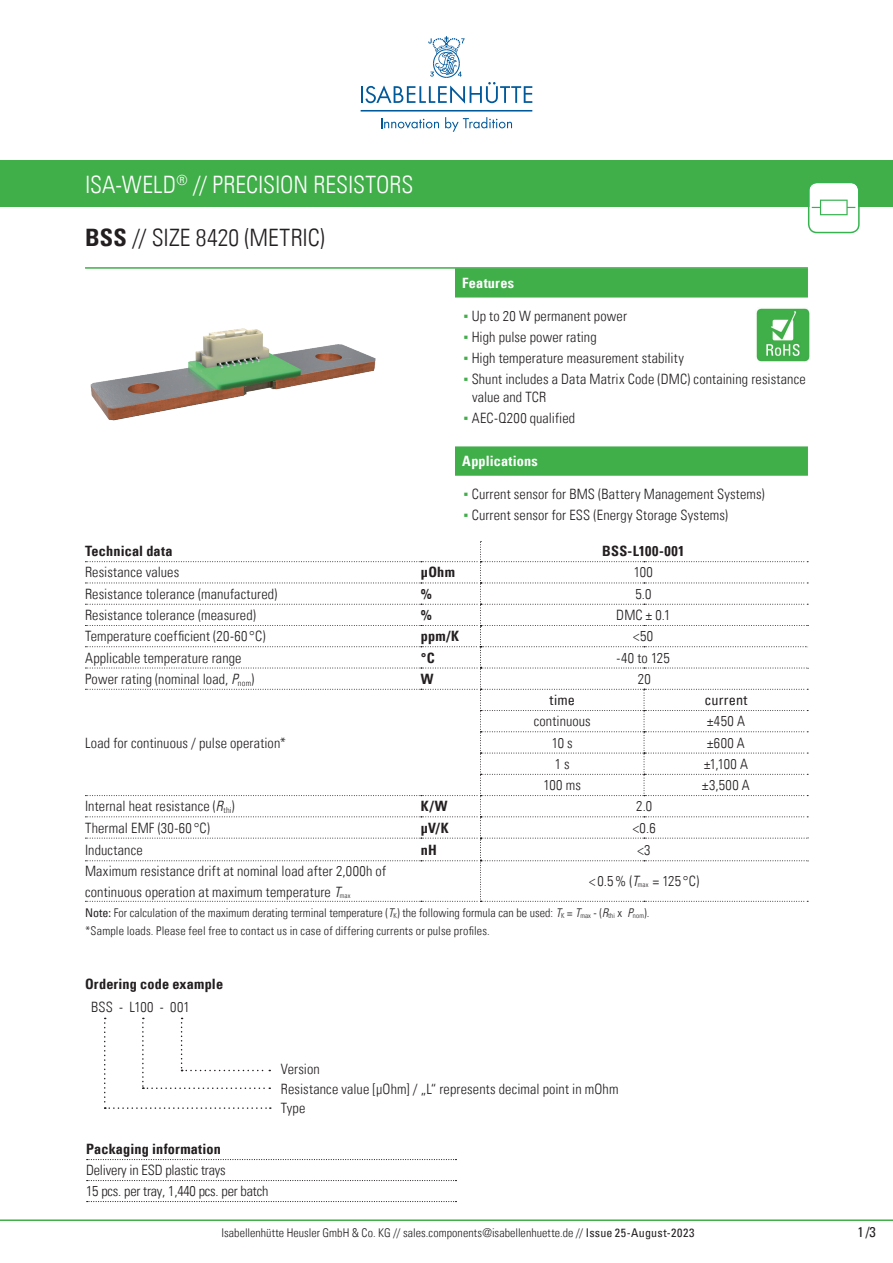
<style>
.page{position:relative;width:893px;height:1263px;background:#fff}
.page>*{position:absolute;margin:0;border:0;box-sizing:border-box;transform-origin:0 0}
.t1{font:24px "Univers Com 47 Light Cond";color:#fff}
.t2{font:24px "Univers Com 47 Light Cond";letter-spacing:.005em;color:#231f20}
.t3{font:14.25px/19.5px "Univers Com 47 Light Cond";letter-spacing:.01em;color:#231f20}
.t4{font:14.25px "Univers Com 67 Bold Cond";letter-spacing:.01em;color:#231f20}
.t5{font:14.25px/21px "Univers Com 47 Light Cond";letter-spacing:-.015em;color:#231f20}
.t6{font:14.25px "Univers Com 67 Bold Cond";letter-spacing:.015em;color:#fff}
.t7{font:condensed 14.25px "Univers Com 57";letter-spacing:.015em;color:#231f20}
.t8{font:12px/18px "Univers Com 47 Light Cond";color:#231f20}
.s1{font-family:"Univers Com 67 Bold Cond"}
.s2{font-family:"Arial Narrow";color:#40ae49}
.s3{font-family:"Univers LT Std";font-weight:300;font-style:italic;font-stretch:condensed}
.s4{font-size:7.05px}
.s5{font-family:"Univers Com 57";font-stretch:condensed}
</style>
<div class="page">
<hr style="left:0;top:1219px;width:893px;height:2px;background:#40ae49">
<svg style="left:381px;top:118px;width:58px;height:11px"></svg>
<svg style="left:445px;top:117px;width:67px;height:15px"></svg>
<svg style="left:361px;top:36px;width:171px;height:68px"></svg>
<hr style="left:361px;top:110px;width:171px;height:2px;background:#00599b">
<div style="left:0;top:161px;width:893px;height:46px;background:#40ae49"></div>
<hr style="left:85px;top:267px;width:723px;height:2px;background:#40ae49">
<svg style="left:808px;top:183px;width:52px;height:50px"></svg>
<div style="left:455px;top:268px;width:353px;height:29px;background:#40ae49;border:2px solid #40ae49"></div>
<div style="left:455px;top:446px;width:353px;height:30px;background:#40ae49;border:2px solid #40ae49"></div>
<svg style="left:85px;top:541px;width:723px;height:361px"></svg>
<img style="left:756px;top:308px;width:54px;height:54px">
<svg style="left:87px;top:1159px;width:369px;height:1px"></svg>
<svg style="left:87px;top:1180px;width:369px;height:1px"></svg>
<svg style="left:87px;top:1201px;width:369px;height:1px"></svg>
<svg style="left:104px;top:1018px;width:167px;height:91px"></svg>
<img style="left:90px;top:328px;width:286px;height:93px">
<h1 class="t1" style="left:85px;top:170px;width:330px">ISA-WELD<sup>®</sup> // PRECISION RESISTORS</h1>
<h1 class="t2" style="left:85px;top:223px;width:241px"><span class="s1">BSS</span> // SIZE 8420 (METRIC)</h1>
<p class="t6" style="left:462px;top:274px;width:53px">Features</p>
<p class="t3" style="left:463px;top:306px;width:165px"><span class="s2">▪</span> Up to 20 W permanent power</p>
<p class="t3" style="left:463px;top:327px;width:135px"><span class="s2">▪</span> High pulse power rating</p>
<p class="t3" style="left:463px;top:348px;width:222px"><span class="s2">▪</span> High temperature measurement stability</p>
<p class="t3" style="left:472px;top:370px;width:335px;line-height:18px;text-indent:-9px"><span class="s2">▪</span> Shunt includes a Data Matrix Code (DMC) containing resistance value and TCR</p>
<p class="t3" style="left:463px;top:408px;width:113px"><span class="s2">▪</span> AEC-Q200 qualified</p>
<p class="t6" style="left:462px;top:452px;width:77px">Applications</p>
<p class="t3" style="left:463px;top:484px;width:303px"><span class="s2">▪</span> Current sensor for BMS (Battery Management Systems)</p>
<p class="t3" style="left:463px;top:505px;width:266px"><span class="s2">▪</span> Current sensor for ESS (Energy Storage Systems)</p>
<p class="t4" style="left:85px;top:542px;width:89px">Technical data</p>
<p class="t4" style="left:602px;top:542px;width:84px">BSS-L100-001</p>
<p class="t3" style="left:85px;top:563px;width:96px">Resistance values</p>
<p class="t4" style="left:421px;top:564px;width:35px">µOhm</p>
<p class="t3" style="left:634px;top:563px;width:21px">100</p>
<p class="t3" style="left:85px;top:584px;width:194px">Resistance tolerance (manufactured)</p>
<p class="t4" style="left:421px;top:585px;width:13px">%</p>
<p class="t3" style="left:635px;top:584px;width:18px">5.0</p>
<p class="t3" style="left:85px;top:605px;width:172px">Resistance tolerance (measured)</p>
<p class="t4" style="left:421px;top:606px;width:13px">%</p>
<p class="t3" style="left:616px;top:605px;width:56px">DMC ± 0.1</p>
<p class="t3" style="left:85px;top:626px;width:182px">Temperature coefficient (20-60 °C)</p>
<p class="t4" style="left:421px;top:627px;width:40px">ppm/K</p>
<p class="t3" style="left:633px;top:626px;width:21px">&lt;50</p>
<p class="t3" style="left:85px;top:648px;width:158px">Applicable temperature range</p>
<p class="t4" style="left:421px;top:649px;width:15px">°C</p>
<p class="t3" style="left:617px;top:648px;width:55px">-40 to 125</p>
<p class="t3" style="left:85px;top:669px;width:171px">Power rating (nominal load, <span class="s3">P</span><sub>nom</sub>)</p>
<p class="t4" style="left:421px;top:670px;width:14px">W</p>
<p class="t3" style="left:638px;top:669px;width:14px">20</p>
<p class="t3" style="left:85px;top:733px;width:203px">Load for continuous / pulse operation*</p>
<p class="t7" style="left:550px;top:691px;width:27px">time</p>
<p class="t7" style="left:704px;top:691px;width:45px">current</p>
<p class="t3" style="left:534px;top:711px;width:59px">continuous</p>
<p class="t3" style="left:707px;top:711px;width:39px">±450 A</p>
<p class="t3" style="left:552px;top:733px;width:22px">10 s</p>
<p class="t3" style="left:707px;top:733px;width:39px">±600 A</p>
<p class="t3" style="left:555px;top:754px;width:17px">1 s</p>
<p class="t3" style="left:704px;top:754px;width:45px">±1,100 A</p>
<p class="t3" style="left:544px;top:775px;width:39px">100 ms</p>
<p class="t3" style="left:702px;top:775px;width:49px">±3,500 A</p>
<p class="t3" style="left:85px;top:797px;width:151px">Internal heat resistance (<span class="s3">R</span><sub>thi</sub>)</p>
<p class="t4" style="left:421px;top:797px;width:28px">K/W</p>
<p class="t3" style="left:636px;top:797px;width:18px">2.0</p>
<p class="t3" style="left:85px;top:818px;width:126px">Thermal EMF (30-60°C)</p>
<p class="t4" style="left:421px;top:819px;width:29px">µV/K</p>
<p class="t3" style="left:633px;top:818px;width:24px">&lt;0.6</p>
<p class="t3" style="left:85px;top:840px;width:59px">Inductance</p>
<p class="t4" style="left:421px;top:841px;width:18px">nH</p>
<p class="t3" style="left:637px;top:840px;width:15px">&lt;3</p>
<p class="t3" style="left:85px;top:860px;width:302px;line-height:21px">Maximum resistance drift at nominal load after 2,000h of continuous operation at maximum temperature <span class="s3">T</span><span class="s4">max</span></p>
<p class="t3" style="left:589px;top:871px;width:111px">&lt; 0.5% (<span class="s3">T</span><span class="s4">max</span> = 125 °C)</p>
<p class="t8" style="left:85px;top:903px;width:566px"><span class="s5">Note:</span> For calculation of the maximum derating terminal temperature (<span class="s3">T</span><sub>K</sub>) the following formula can be used: <span class="s3">T</span><sub>K</sub> = <span class="s3">T</span><sub>max</sub> - (<span class="s3">R</span><sub>thi</sub> x <span class="s3">P</span><sub>nom</sub>). *Sample loads. Please feel free to contact us in case of differing currents or pulse profiles.</p>
<p class="t4" style="left:85px;top:975px;width:140px">Ordering code example</p>
<p class="t3" style="left:91px;top:997px;width:100px">BSS - L100 - 001</p>
<p class="t4" style="left:86px;top:1140px;width:136px">Packaging information</p>
<p class="t5" style="left:86px;top:1160px;width:184px">Delivery in ESD plastic trays<br>15 pcs. per tray, 1,440 pcs. per batch</p>
<p class="t3" style="left:281px;top:1059px;width:339px">Version<br>Resistance value [µOhm] / „L“ represents decimal point in mOhm<br>Type</p>
<p class="t8" style="left:221px;top:1223px;width:475px">Isabellenhütte Heusler GmbH &amp; Co. KG // sales.components@isabellenhuette.de // <span class="s5">Issue 25-August-2023</span></p>
<p class="t7" style="left:858px;top:1222px;width:20px">1/3</p>
</div>
